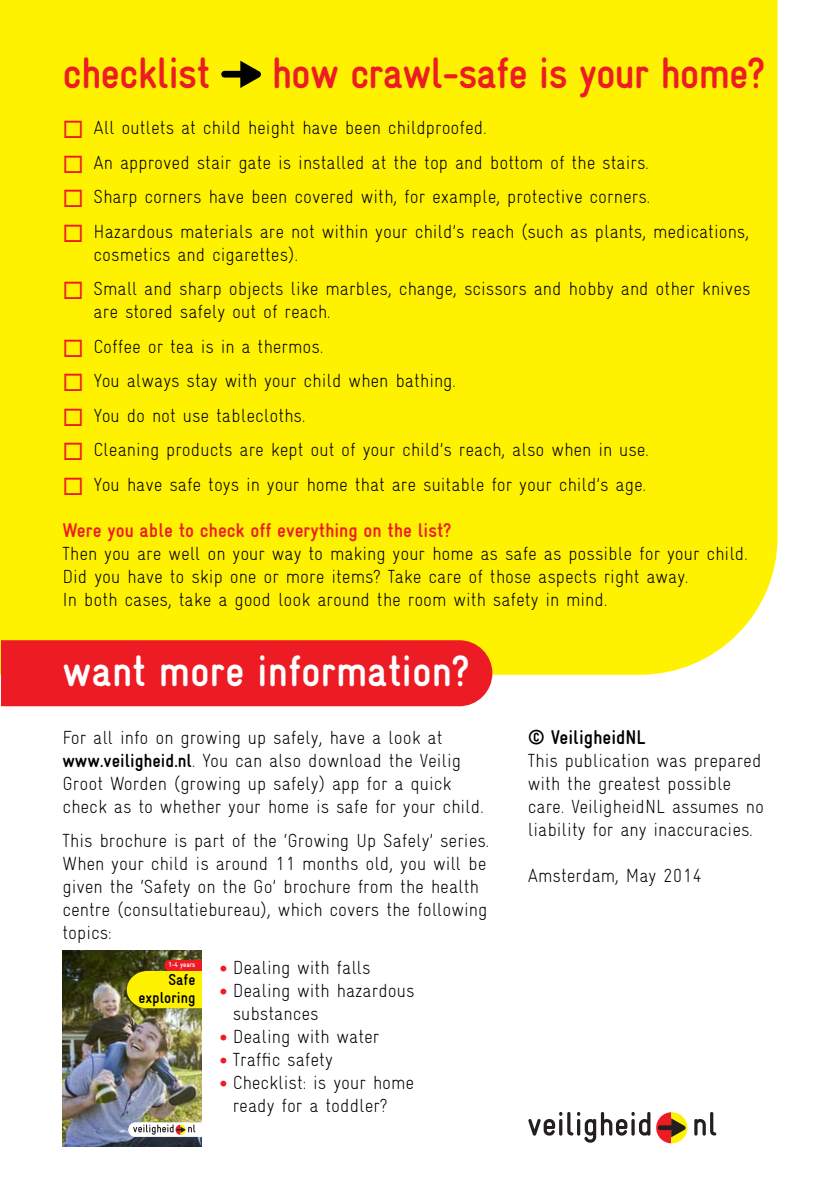
<style>
.page{position:relative;width:840px;height:1191px;background:#fff}
.page>*{position:absolute;margin:0;border:0;box-sizing:border-box;transform-origin:0 0}
.t1{font:700 condensed 44px "Gravur";letter-spacing:-.02em;color:#ed1c24}
.t2{font:700 condensed 44px "Gravur";color:#fff}
.t3{font:700 condensed 20px "Gravur";color:#ed1c24}
.t4{font:700 condensed 20px "Gravur";color:#000}
.t5{font:300 condensed 19px/23px "Gravur";color:#000}
.t6{font:700 condensed 15.8px/17.2px "Gravur";color:#000;text-align:right}
.t7{font:700 condensed 7.2px "Gravur";color:#fff}
.s1{color:#ed1c24}
.s2{font-weight:700}
.s3{font-size:28px;color:#ed1c24}
</style>
<div class="page">
<div style="left:0;top:0;width:777px;height:675px;background:#fff200"></div>
<div style="left:1px;top:640px;width:491px;height:66px;background:#ed1c24"></div>
<svg style="left:221px;top:61px;width:40px;height:27px"></svg>
<img style="left:62px;top:950px;width:139px;height:196px">
<svg style="left:127px;top:960px;width:74px;height:48px;background:#debd08"></svg>
<svg style="left:128px;top:1122px;width:73px;height:14px"></svg>
<svg style="left:694px;top:1112px;width:21px;height:23px"></svg>
<svg style="left:528px;top:1112px;width:159px;height:31px"></svg>
<h1 class="t1" style="left:62px;top:57px;width:149px">checklist</h1>
<h1 class="t1" style="left:271px;top:57px;width:495px">how crawl-safe is your home?</h1>
<p class="t5" style="left:62px;top:118px;width:425px"><span class="s1">◻</span> All outlets at child height have been childproofed.</p>
<p class="t5" style="left:62px;top:153px;width:587px"><span class="s1">◻</span> An approved stair gate is installed at the top and bottom of the stairs.</p>
<p class="t5" style="left:62px;top:187px;width:588px"><span class="s1">◻</span> Sharp corners have been covered with, for example, protective corners.</p>
<p class="t5" style="left:94px;top:222px;width:656px;text-indent:-31px"><span class="s1">◻</span> Hazardous materials are not within your child’s reach (such as plants, medications, cosmetics and cigarettes).</p>
<p class="t5" style="left:94px;top:279px;width:658px;text-indent:-31px"><span class="s1">◻</span> Small and sharp objects like marbles, change, scissors and hobby and other knives are stored safely out of reach.</p>
<p class="t5" style="left:62px;top:337px;width:262px"><span class="s1">◻</span> Coffee or tea is in a thermos.</p>
<p class="t5" style="left:62px;top:371px;width:394px"><span class="s1">◻</span> You always stay with your child when bathing.</p>
<p class="t5" style="left:62px;top:406px;width:244px"><span class="s1">◻</span> You do not use tablecloths.</p>
<p class="t5" style="left:62px;top:440px;width:587px"><span class="s1">◻</span> Cleaning products are kept out of your child’s reach, also when in use.</p>
<p class="t5" style="left:62px;top:475px;width:584px"><span class="s1">◻</span> You have safe toys in your home that are suitable for your child’s age.</p>
<p class="t3" style="left:62px;top:522px;width:390px">Were you able to check off everything on the list?</p>
<p class="t5" style="left:62px;top:544px;width:686px">Then you are well on your way to making your home as safe as possible for your child.<br>Did you have to skip one or more items? Take care of those aspects right away.<br>In both cases, take a good look around the room with safety in mind.</p>
<h1 class="t2" style="left:62px;top:655px;width:408px">want more information?</h1>
<p class="t5" style="left:62px;top:728px;width:422px">For all info on growing up safely, have a look at <span class="s2">www.veiligheid.nl</span>. You can also download the Veilig Groot Worden (growing up safely) app for a quick check as to whether your home is safe for your child.</p>
<p class="t5" style="left:62px;top:831px;width:428px">This brochure is part of the ‘Growing Up Safely’ series.<br>When your child is around 11 months old, you will be given the ‘Safety on the Go’ brochure from the health centre (consultatiebureau), which covers the following topics:</p>
<p class="t5" style="left:218px;top:958px;width:153px"><span class="s3">•</span> Dealing with falls</p>
<p class="t5" style="left:232px;top:981px;width:183px;text-indent:-14px"><span class="s3">•</span> Dealing with hazardous substances</p>
<p class="t5" style="left:218px;top:1027px;width:162px"><span class="s3">•</span> Dealing with water</p>
<p class="t5" style="left:218px;top:1050px;width:116px"><span class="s3">•</span> Traffic safety</p>
<p class="t5" style="left:232px;top:1073px;width:183px;text-indent:-14px"><span class="s3">•</span> Checklist: is your home ready for a toddler?</p>
<p class="t7" style="left:168px;top:960px;width:28px">1-4 years</p>
<p class="t6" style="left:138px;top:971px;width:58px">Safe exploring</p>
<p class="t4" style="left:527px;top:729px;width:119px">© VeiligheidNL</p>
<p class="t5" style="left:527px;top:751px;width:238px">This publication was prepared with the greatest possible care. VeiligheidNL assumes no liability for any inaccuracies.</p>
<p class="t5" style="left:527px;top:866px;width:176px">Amsterdam, May 2014</p>
</div>
